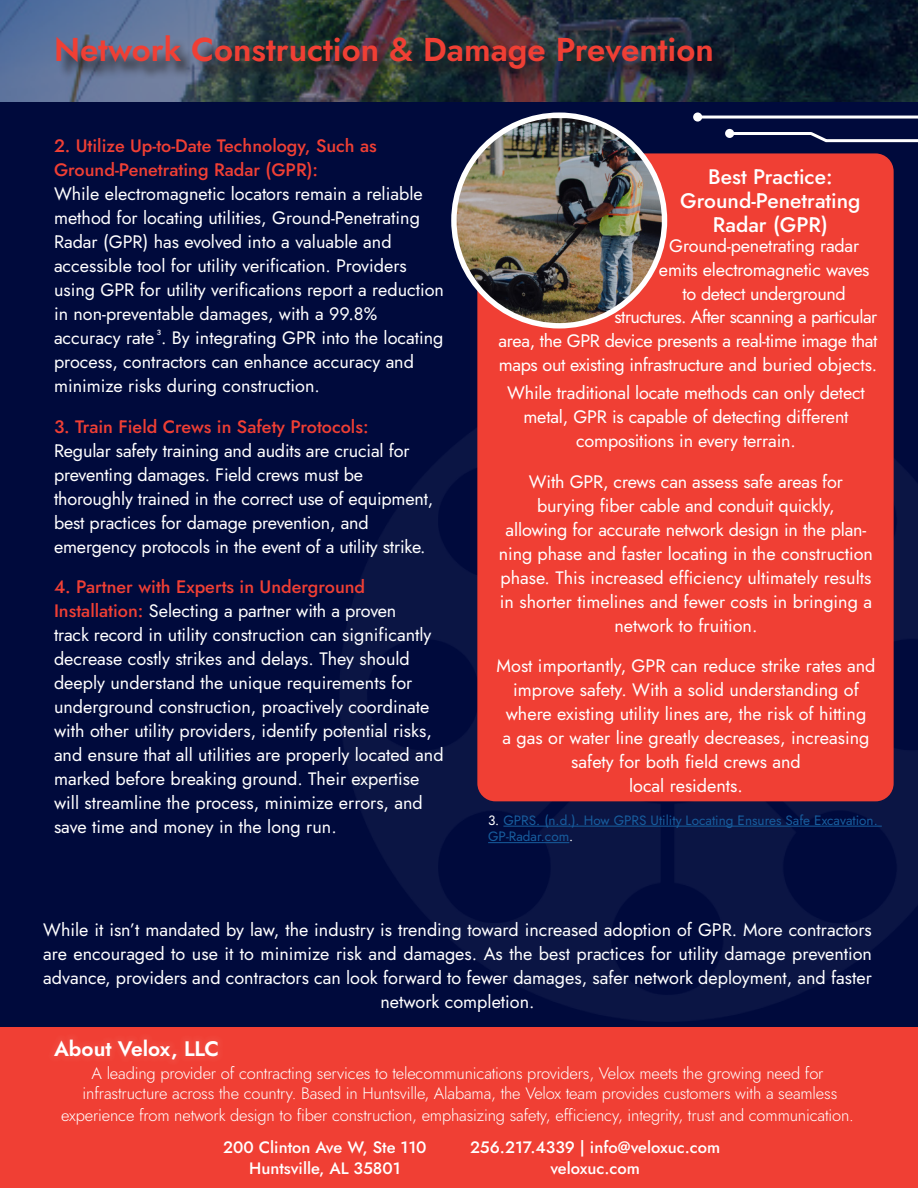
<style>
.page{position:relative;width:918px;height:1188px;background:#000a3c}
.page>*{position:absolute;margin:0;border:0;box-sizing:border-box;transform-origin:0 0}
.t1{font:600 33px "Jost";color:#f03f34}
.t2{font:500 21px/24px "Jost";color:#fff;text-align:center}
.t3{font:600 21px "Jost";color:#fff}
.t4{font:18px/24px "Jost";color:#fff}
.t5{font:500 18px/24px "Jost";color:#f03f34}
.t6{font:18px/24px "Jost";letter-spacing:-.02em;color:#fff}
.t7{font:18px "Jost";letter-spacing:-.03em;color:#fff}
.t8{font:300 16.5px "Jost";letter-spacing:-.01em;color:#fff}
.t9{font:500 16.5px "Jost";color:#fff}
.t10{font:13.5px/16.5px "Jost";color:#175d9e}
.t11{font:500 7.5px "Jost";color:#fff}
.s1{font-weight:500;color:#f03f34}
.s2{color:#fff}
</style>
<div class="page">
<img style="left:0;top:0;width:918px;height:102px">
<div style="left:59px;top:38px;width:671px;height:50px;background:#231f20;opacity:.75"></div>
<img style="left:330px;top:430px;width:588px;height:598px">
<div style="left:0;top:1028px;width:918px;height:160px;background:#f03f34"></div>
<div style="left:47px;top:1033px;width:178px;height:33px;background:#f04338"></div>
<hr style="left:698px;top:116px;width:220px;height:3px;background:#fff">
<hr style="left:826px;top:139px;width:92px;height:3px;background:#fff">
<hr style="left:730px;top:132px;width:82px;height:3px;background:#fff">
<svg style="left:811px;top:132px;width:19px;height:11px"></svg>
<div style="left:725px;top:129px;width:9px;height:9px;background:#fff;border-radius:50%"></div>
<div style="left:693px;top:112px;width:9px;height:10px;background:#fff;border-radius:50%"></div>
<div style="left:477px;top:153px;width:417px;height:648px;background:#f03f34;border-radius:18px"></div>
<div style="left:451px;top:112px;width:216px;height:216px;background:#fff;border-radius:50%"></div>
<img style="left:457px;top:118px;width:205px;height:205px;border-radius:101px">
<hr style="left:503px;top:826px;width:379px;height:1px;background:#175d9e">
<hr style="left:488px;top:842px;width:81px;height:1px;background:#175d9e">
<p class="t1" style="left:54px;top:27px;width:661px">Network Construction &amp; Damage Prevention</p>
<p class="t5" style="left:54px;top:134px;width:324px">2. Utilize Up-to-Date Technology, Such as<br>Ground-Penetrating Radar (GPR):</p>
<p class="t4" style="left:54px;top:182px;width:370px">While electromagnetic locators remain a reliable method for locating utilities, Ground-Penetrating<br>Radar (GPR) has evolved into a valuable and</p>
<p class="t4" style="left:54px;top:254px;width:392px">accessible tool for utility verification. Providers using GPR for utility verifications report a reduction in non-preventable damages, with a 99.8%</p>
<p class="t4" style="left:54px;top:326px;width:391px">accuracy rate . By integrating GPR into the locating</p>
<p class="t11" style="left:157px;top:327px;width:6px">3</p>
<p class="t4" style="left:54px;top:350px;width:362px">process, contractors can enhance accuracy and minimize risks during construction.</p>
<p class="t5" style="left:54px;top:415px;width:316px">3. Train Field Crews in Safety Protocols:</p>
<p class="t4" style="left:54px;top:439px;width:357px">Regular safety training and audits are crucial for preventing damages. Field crews must be</p>
<p class="t4" style="left:54px;top:487px;width:381px">thoroughly trained in the correct use of equipment, best practices for damage prevention, and</p>
<p class="t4" style="left:54px;top:535px;width:373px">emergency protocols in the event of a utility strike.</p>
<p class="t5" style="left:54px;top:575px;width:313px">4. Partner with Experts in Underground</p>
<p class="t4" style="left:54px;top:599px;width:391px"><span class="s1">Installation:</span> Selecting a partner with a proven<br>track record in utility construction can significantly decrease costly strikes and delays. They should deeply understand the unique requirements for underground construction, proactively coordinate with other utility providers, identify potential risks, and ensure that all utilities are properly located and marked before breaking ground. Their expertise will streamline the process, minimize errors, and save time and money in the long run.</p>
<p class="t2" style="left:680px;top:165px;width:182px">Best Practice:<br>Ground-Penetrating</p>
<p class="t2" style="left:713px;top:213px;width:116px">Radar (GPR)</p>
<p class="t4" style="left:659px;top:233px;width:212px;text-align:center">Ground-penetrating radar emits electromagnetic waves to detect underground</p>
<p class="t7" style="left:615px;top:304px;width:264px">structures. After scanning a particular</p>
<p class="t6" style="left:499px;top:329px;width:380px">area, the GPR device presents a real-time image that maps out existing infrastructure and buried objects.</p>
<p class="t4" style="left:507px;top:381px;width:359px;text-align:center">While traditional locate methods can only detect metal, GPR is capable of detecting different</p>
<p class="t4" style="left:576px;top:429px;width:221px">compositions in every terrain.</p>
<p class="t4" style="left:529px;top:469px;width:316px">With GPR, crews can assess safe areas for</p>
<p class="t4" style="left:537px;top:493px;width:299px">burying fiber cable and conduit quickly,</p>
<p class="t4" style="left:499px;top:517px;width:376px;text-align:center">allowing for accurate network design in the plan&shy;ning phase and faster locating in the construction phase. This increased efficiency ultimately results in shorter timelines and fewer costs in bringing a network to fruition.</p>
<p class="t4" style="left:497px;top:654px;width:380px;text-align:center">Most importantly, GPR can reduce strike rates and improve safety. With a solid understanding of where existing utility lines are, the risk of hitting<br>a gas or water line greatly decreases, increasing safety for both field crews and</p>
<p class="t4" style="left:629px;top:774px;width:115px">local residents.</p>
<p class="t10" style="left:488px;top:812px;width:391px"><span class="s2">3.</span> GPRS. (n.d.). How GPRS Utility Locating Ensures Safe Excavation.<br>GP-Radar.com<span class="s2">.</span></p>
<p class="t4" style="left:43px;top:917px;width:830px;text-align:center">While it isn’t mandated by law, the industry is trending toward increased adoption of GPR. More contractors are encouraged to use it to minimize risk and damages. As the best practices for utility damage prevention advance, providers and contractors can look forward to fewer damages, safer network deployment, and faster network completion.</p>
<p class="t3" style="left:54px;top:1034px;width:167px">About Velox, LLC</p>
<p class="t8" style="left:92px;top:1062px;width:734px">A leading provider of contracting services to telecommunications providers, Velox meets the growing need for</p>
<p class="t8" style="left:83px;top:1082px;width:756px">infrastructure across the country. Based in Huntsville, Alabama, the Velox team provides customers with a seamless</p>
<p class="t8" style="left:61px;top:1104px;width:794px">experience from network design to fiber construction, emphasizing safety, efficiency, integrity, trust and communication.</p>
<p class="t9" style="left:223px;top:1136px;width:205px">200 Clinton Ave W, Ste 110</p>
<p class="t9" style="left:249px;top:1157px;width:153px">Huntsville, AL 35801</p>
<p class="t9" style="left:470px;top:1136px;width:252px">256.217.4339 | info@veloxuc.com</p>
<p class="t9" style="left:550px;top:1157px;width:91px">veloxuc.com</p>
</div>
